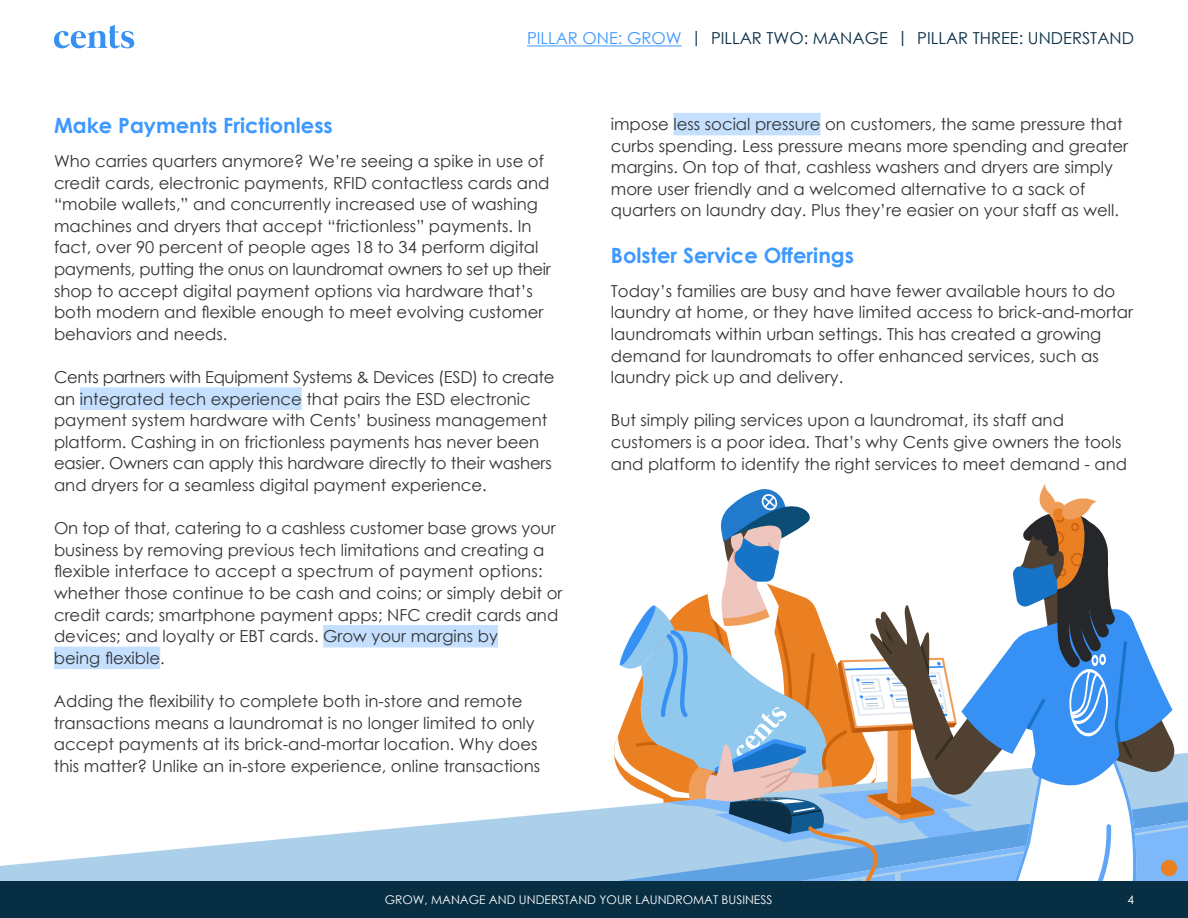
<style>
.page{position:relative;width:1188px;height:918px;background:#fff}
.page>*{position:absolute;margin:0;border:0;box-sizing:border-box;transform-origin:0 0}
.t1{font:700 21px "Century Gothic";color:#3d98ff}
.t2{font:16.5px/21.6px "Century Gothic";color:#333}
.t3{font:16.5px "Century Gothic";color:#082e44}
.t4{font:12px "Century Gothic";color:#fff}
.s1{color:#3d98ff}
</style>
<div class="page">
<hr style="left:527px;top:46px;width:155px;height:1px;background:#3d98ff">
<svg style="left:54px;top:25px;width:80px;height:23px"></svg>
<svg style="left:0;top:833px;width:344px;height:49px;fill:#add0ea"></svg>
<svg style="left:344px;top:819px;width:148px;height:63px;background:#b3d2e9"></svg>
<svg style="left:492px;top:808px;width:117px;height:74px;background:#b0d1e9"></svg>
<svg style="left:609px;top:484px;width:578px;height:398px"></svg>
<div style="left:80px;top:387px;width:222px;height:23px;background:#c5e0ff"></div>
<div style="left:323px;top:625px;width:175px;height:23px;background:#c5e0ff"></div>
<div style="left:54px;top:647px;width:106px;height:22px;background:#c5e0ff"></div>
<div style="left:673px;top:113px;width:148px;height:22px;background:#c5e0ff"></div>
<div style="left:0;top:882px;width:1188px;height:36px;background:#082e44"></div>
<p class="t3" style="left:527px;top:26px;width:609px"><span class="s1">PILLAR ONE: GROW</span> | PILLAR TWO: MANAGE | PILLAR THREE: UNDERSTAND</p>
<p class="t1" style="left:54px;top:110px;width:280px">Make Payments Frictionless</p>
<p class="t2" style="left:54px;top:150px;width:498px">Who carries quarters anymore? We’re seeing a spike in use of credit cards, electronic payments, RFID contactless cards and “mobile wallets,” and concurrently increased use of washing machines and dryers that accept “frictionless” payments. In fact, over 90 percent of people ages 18 to 34 perform digital payments, putting the onus on laundromat owners to set up their shop to accept digital payment options via hardware that’s both modern and flexible enough to meet evolving customer behaviors and needs.</p>
<p class="t2" style="left:54px;top:366px;width:502px">Cents partners with Equipment Systems &amp; Devices (ESD) to create an integrated tech experience that pairs the ESD electronic payment system hardware with Cents’ business management platform. Cashing in on frictionless payments has never been easier. Owners can apply this hardware directly to their washers and dryers for a seamless digital payment experience.</p>
<p class="t2" style="left:54px;top:517px;width:510px">On top of that, catering to a cashless customer base grows your business by removing previous tech limitations and creating a flexible interface to accept a spectrum of payment options: whether those continue to be cash and coins; or simply debit or credit cards; smartphone payment apps; NFC credit cards and devices; and loyalty or EBT cards. Grow your margins by<br>being flexible.</p>
<p class="t2" style="left:54px;top:690px;width:488px">Adding the flexibility to complete both in-store and remote transactions means a laundromat is no longer limited to only accept payments at its brick-and-mortar location. Why does this matter? Unlike an in-store experience, online transactions</p>
<p class="t2" style="left:611px;top:113px;width:519px">impose less social pressure on customers, the same pressure that curbs spending. Less pressure means more spending and greater margins. On top of that, cashless washers and dryers are simply more user friendly and a welcomed alternative to a sack of quarters on laundry day. Plus they’re easier on your staff as well.</p>
<p class="t1" style="left:611px;top:240px;width:245px">Bolster Service Offerings</p>
<p class="t2" style="left:611px;top:280px;width:524px">Today’s families are busy and have fewer available hours to do laundry at home, or they have limited access to brick-and-mortar laundromats within urban settings. This has created a growing demand for laundromats to offer enhanced services, such as laundry pick up and delivery.</p>
<p class="t2" style="left:611px;top:409px;width:518px">But simply piling services upon a laundromat, its staff and customers is a poor idea. That’s why Cents give owners the tools and platform to identify the right services to meet demand - and</p>
<p class="t4" style="left:385px;top:891px;width:389px">GROW, MANAGE AND UNDERSTAND YOUR LAUNDROMAT BUSINESS</p>
</div>
